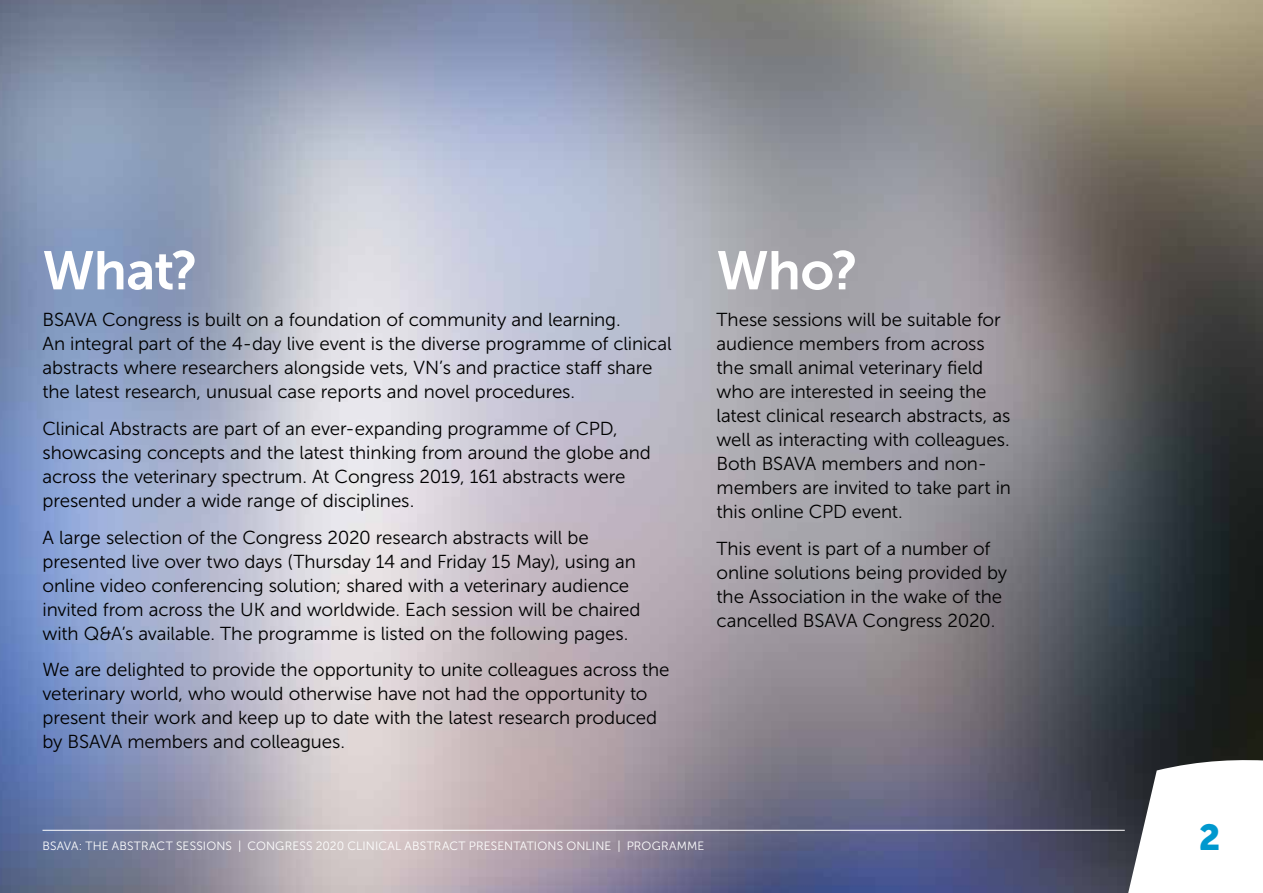
<style>
.page{position:relative;width:1263px;height:893px;background:#fff}
.page>*{position:absolute;margin:0;border:0;box-sizing:border-box;transform-origin:0 0}
.t1{font:54px "Museo Sans 700";letter-spacing:-.02em;color:#fff}
.t2{font:36px "Museo Sans 900";color:#0098ce}
.t3{font:18.75px/24px "Museo Sans 300";letter-spacing:-.005em;color:#000}
.t4{font:12px "Museo Sans 300";letter-spacing:.015em;color:#fff}
</style>
<div class="page">
<img style="left:0;top:0;width:1263px;height:893px">
<svg style="left:1114px;top:759px;width:149px;height:134px"></svg>
<hr style="left:43px;top:830px;width:1082px;height:1px;background:#fff">
<h1 class="t1" style="left:43px;top:241px;width:157px">What?</h1>
<p class="t3" style="left:43px;top:308px;width:631px">BSAVA Congress is built on a foundation of community and learning.<br>An integral part of the 4-day live event is the diverse programme of clinical abstracts where researchers alongside vets, VN’s and practice staff share the latest research, unusual case reports and novel procedures.</p>
<p class="t3" style="left:43px;top:417px;width:610px">Clinical Abstracts are part of an ever-expanding programme of CPD, showcasing concepts and the latest thinking from around the globe and across the veterinary spectrum. At Congress 2019, 161 abstracts were presented under a wide range of disciplines.</p>
<p class="t3" style="left:43px;top:525px;width:600px">A large selection of the Congress 2020 research abstracts will be presented live over two days (Thursday 14 and Friday 15 May), using an online video conferencing solution; shared with a veterinary audience invited from across the UK and worldwide. Each session will be chaired with Q&amp;A’s available. The programme is listed on the following pages.</p>
<p class="t3" style="left:43px;top:658px;width:629px">We are delighted to provide the opportunity to unite colleagues across the veterinary world, who would otherwise have not had the opportunity to present their work and keep up to date with the latest research produced by BSAVA members and colleagues.</p>
<h1 class="t1" style="left:716px;top:241px;width:143px">Who?</h1>
<p class="t3" style="left:716px;top:308px;width:296px">These sessions will be suitable for audience members from across the small animal veterinary field who are interested in seeing the latest clinical research abstracts, as well as interacting with colleagues.<br>Both BSAVA members and non&shy;members are invited to take part in this online CPD event.</p>
<p class="t3" style="left:716px;top:537px;width:292px">This event is part of a number of online solutions being provided by the Association in the wake of the cancelled BSAVA Congress 2020.</p>
<p class="t4" style="left:43px;top:840px;width:663px">BSAVA: THE ABSTRACT SESSIONS | CONGRESS 2020 CLINICAL ABSTRACT PRESENTATIONS ONLINE | PROGRAMME</p>
<h2 class="t2" style="left:1199px;top:817px;width:23px">2</h2>
</div>
